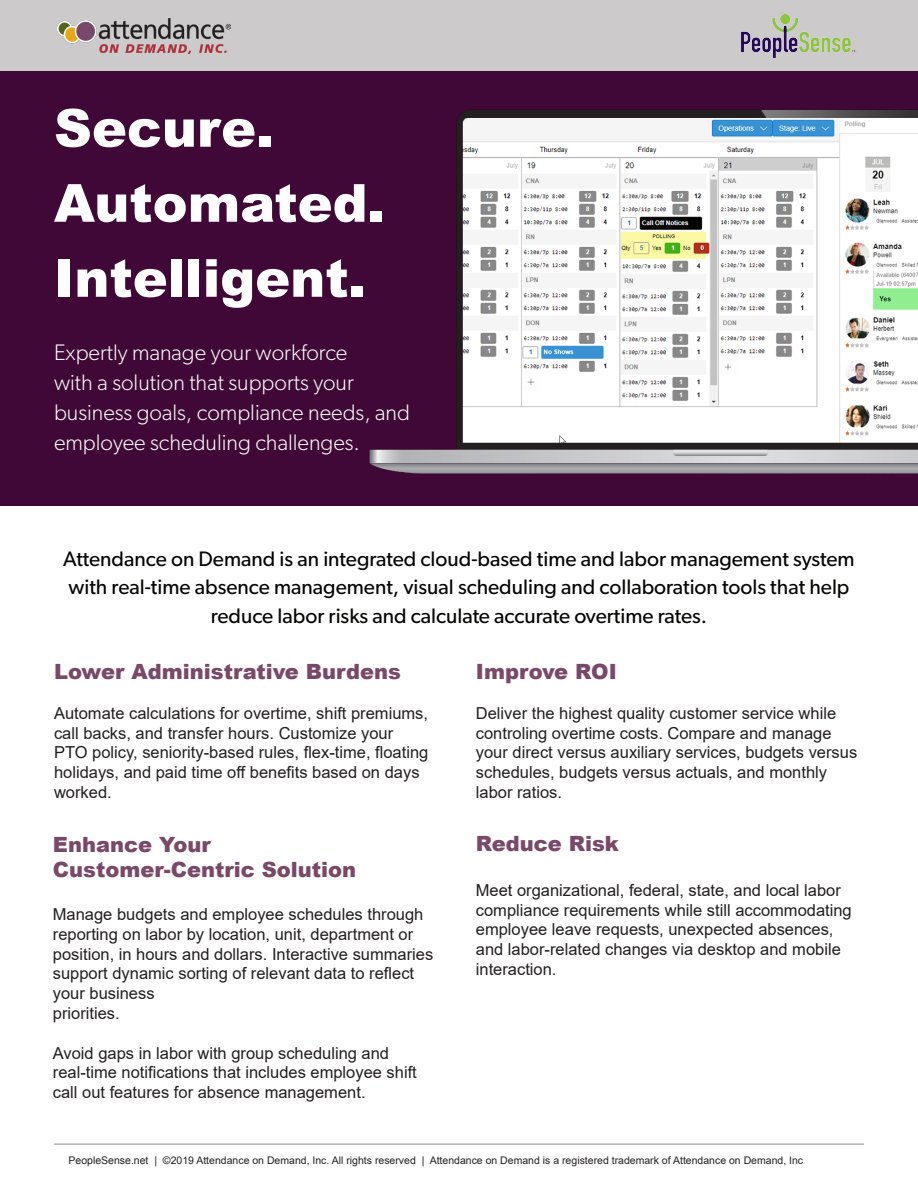
<style>
.page{position:relative;width:918px;height:1188px;background:#fff}
.page>*{position:absolute;margin:0;border:0;box-sizing:border-box;transform-origin:0 0}
.t1{font:900 52.5px "Arial";color:#fff}
.Body_Copy{font:300 22.5px/30px "Gibson";color:#fff}
.Body_Copy-2{font:21px/28.5px "Gibson";color:#040503;text-align:center}
.t2{font:900 21px "Arial";color:#79496a}
.t3{font:16.5px/19.8px "Arial";color:#231f20}
.t4{font:10.5px "Arial";color:#231f20}
</style>
<div class="page">
<div style="left:0;top:0;width:918px;height:71px;background:#cdcacb"></div>
<img style="left:57px;top:18px;width:174px;height:35px">
<div style="left:0;top:71px;width:918px;height:435px;background:#400837"></div>
<img style="left:369px;top:109px;width:549px;height:365px">
<hr style="left:54px;top:1144px;width:810px;height:1px;background:#989999">
<img style="left:742px;top:14px;width:114px;height:44px">
<p class="t1" style="left:54px;top:90px;width:221px">Secure.</p>
<p class="t1" style="left:54px;top:165px;width:333px">Automated.</p>
<p class="t1" style="left:54px;top:240px;width:314px">Intelligent.</p>
<p class="Body_Copy" style="left:54px;top:337px;width:358px">Expertly manage your workforce<br>with a solution that supports your business goals, compliance needs, and employee scheduling challenges.</p>
<p class="Body_Copy-2" style="left:63px;top:544px;width:793px">Attendance on Demand is an integrated cloud-based time and labor management system with real-time absence management, visual scheduling and collaboration tools that help reduce labor risks and calculate accurate overtime rates.</p>
<p class="t2" style="left:54px;top:656px;width:349px">Lower Administrative Burdens</p>
<p class="t3" style="left:54px;top:703px;width:376px">Automate calculations for overtime, shift premiums, call backs, and transfer hours. Customize your PTO policy, seniority-based rules, flex-time, floating holidays, and paid time off benefits based on days worked.</p>
<p class="t2" style="left:53px;top:829px;width:160px">Enhance Your</p>
<p class="t2" style="left:53px;top:854px;width:305px">Customer-Centric Solution</p>
<p class="t3" style="left:53px;top:904px;width:382px">Manage budgets and employee schedules through reporting on labor by location, unit, department or position, in hours and dollars. Interactive summaries support dynamic sorting of relevant data to reflect your business<br>priorities.</p>
<p class="t3" style="left:53px;top:1043px;width:366px">Avoid gaps in labor with group scheduling and real-time notifications that includes employee shift call out features for absence management.</p>
<p class="t2" style="left:476px;top:656px;width:143px">Improve ROI</p>
<p class="t3" style="left:476px;top:703px;width:383px">Deliver the highest quality customer service while controling overtime costs. Compare and manage your direct versus auxiliary services, budgets versus schedules, budgets versus actuals, and monthly labor ratios.</p>
<p class="t2" style="left:476px;top:829px;width:145px">Reduce Risk</p>
<p class="t3" style="left:476px;top:880px;width:377px">Meet organizational, federal, state, and local labor compliance requirements while still accommodating employee leave requests, unexpected absences, and labor-related changes via desktop and mobile interaction.</p>
<p class="t4" style="left:69px;top:1154px;width:736px">PeopleSense.net | ©2019 Attendance on Demand, Inc. All rights reserved | Attendance on Demand is a registered trademark of Attendance on Demand, Inc</p>
</div>
